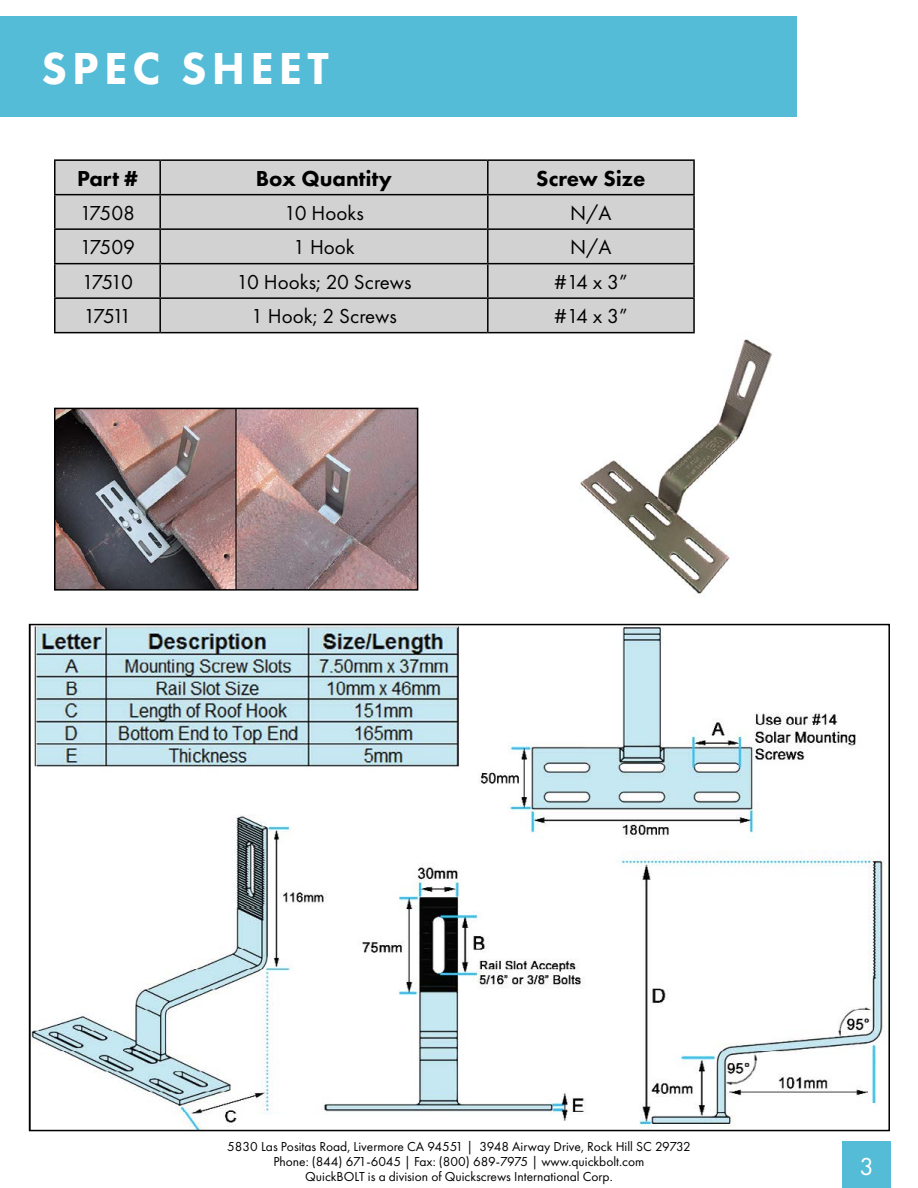
<style>
.page{position:relative;width:918px;height:1188px;background:#fff}
.page>*{position:absolute;margin:0;border:0;box-sizing:border-box;transform-origin:0 0}
.t1{font:800 46.5px "Futura PT";letter-spacing:.11em;color:#fff}
.t2{font:25.5px "Futura PT";color:#fff}
.t3{font:800 22.5px "Futura PT";color:#000}
.t4{font:21px "Futura PT";color:#000}
.t5{font:13.5px/15px "Futura PT";color:#000;text-align:center}
</style>
<div class="page">
<div style="left:843px;top:1142px;width:48px;height:46px;background:#55bcd7"></div>
<img style="left:57px;top:411px;width:358px;height:177px">
<div style="left:54px;top:408px;width:364px;height:183px;border:2px solid #000"></div>
<img style="left:579px;top:339px;width:194px;height:255px">
<img style="left:32px;top:627px;width:854px;height:501px">
<div style="left:56px;top:161px;width:637px;height:171px;background:#d2d2d2"></div>
<hr style="left:54px;top:159px;width:106px;height:2px;background:#000">
<hr style="left:54px;top:161px;width:2px;height:33px;background:#000">
<hr style="left:160px;top:159px;width:328px;height:2px;background:#000">
<hr style="left:159px;top:161px;width:2px;height:33px;background:#000">
<hr style="left:488px;top:159px;width:207px;height:2px;background:#000">
<hr style="left:487px;top:161px;width:2px;height:33px;background:#000">
<hr style="left:693px;top:161px;width:2px;height:33px;background:#000">
<hr style="left:54px;top:194px;width:106px;height:1px;background:#000">
<hr style="left:54px;top:195px;width:2px;height:33px;background:#000">
<hr style="left:160px;top:194px;width:328px;height:1px;background:#000">
<hr style="left:159px;top:195px;width:2px;height:33px;background:#000">
<hr style="left:488px;top:194px;width:207px;height:1px;background:#000">
<hr style="left:487px;top:195px;width:2px;height:33px;background:#000">
<hr style="left:693px;top:195px;width:2px;height:33px;background:#000">
<hr style="left:54px;top:228px;width:106px;height:2px;background:#000">
<hr style="left:54px;top:230px;width:2px;height:33px;background:#000">
<hr style="left:160px;top:228px;width:328px;height:2px;background:#000">
<hr style="left:159px;top:230px;width:2px;height:33px;background:#000">
<hr style="left:488px;top:228px;width:207px;height:2px;background:#000">
<hr style="left:487px;top:230px;width:2px;height:33px;background:#000">
<hr style="left:693px;top:230px;width:2px;height:33px;background:#000">
<hr style="left:54px;top:263px;width:106px;height:1px;background:#000">
<hr style="left:54px;top:264px;width:2px;height:33px;background:#000">
<hr style="left:160px;top:263px;width:328px;height:1px;background:#000">
<hr style="left:159px;top:264px;width:2px;height:33px;background:#000">
<hr style="left:488px;top:263px;width:207px;height:1px;background:#000">
<hr style="left:487px;top:264px;width:2px;height:33px;background:#000">
<hr style="left:693px;top:264px;width:2px;height:33px;background:#000">
<hr style="left:54px;top:297px;width:106px;height:2px;background:#000">
<hr style="left:54px;top:299px;width:2px;height:33px;background:#000">
<hr style="left:160px;top:297px;width:328px;height:2px;background:#000">
<hr style="left:159px;top:299px;width:2px;height:33px;background:#000">
<hr style="left:488px;top:297px;width:207px;height:2px;background:#000">
<hr style="left:487px;top:299px;width:2px;height:33px;background:#000">
<hr style="left:693px;top:299px;width:2px;height:33px;background:#000">
<hr style="left:54px;top:332px;width:106px;height:1px;background:#000">
<hr style="left:160px;top:332px;width:328px;height:1px;background:#000">
<hr style="left:488px;top:332px;width:207px;height:1px;background:#000">
<div style="left:0;top:17px;width:796px;height:100px;background:#55bcd7"></div>
<h1 class="t1" style="left:42px;top:39px;width:289px">SPEC SHEET</h1>
<h3 class="t3" style="left:77px;top:164px;width:62px">Part #</h3>
<h3 class="t3" style="left:256px;top:164px;width:138px">Box Quantity</h3>
<h3 class="t3" style="left:536px;top:164px;width:111px">Screw Size</h3>
<h3 class="t4" style="left:80px;top:200px;width:57px">17508</h3>
<h3 class="t4" style="left:284px;top:200px;width:81px">10 Hooks</h3>
<h3 class="t4" style="left:570px;top:200px;width:43px">N/A</h3>
<h3 class="t4" style="left:80px;top:235px;width:57px">17509</h3>
<h3 class="t4" style="left:293px;top:235px;width:63px">1 Hook</h3>
<h3 class="t4" style="left:570px;top:235px;width:43px">N/A</h3>
<h3 class="t4" style="left:82px;top:269px;width:53px">17510</h3>
<h3 class="t4" style="left:236px;top:269px;width:177px">10 Hooks; 20 Screws</h3>
<h3 class="t4" style="left:554px;top:269px;width:75px">#14 x 3”</h3>
<h3 class="t4" style="left:84px;top:304px;width:49px">17511</h3>
<h3 class="t4" style="left:251px;top:304px;width:147px">1 Hook; 2 Screws</h3>
<h3 class="t4" style="left:554px;top:304px;width:75px">#14 x 3”</h3>
<p class="t5" style="left:227px;top:1139px;width:465px">5830 Las Positas Road, Livermore CA 94551 | 3948 Airway Drive, Rock Hill SC 29732<br>Phone: (844) 671-6045 | Fax: (800) 689-7975 | www.quickbolt.com<br>QuickBOLT is a division of Quickscrews International Corp.</p>
<h2 class="t2" style="left:860px;top:1151px;width:16px">3</h2>
</div>
